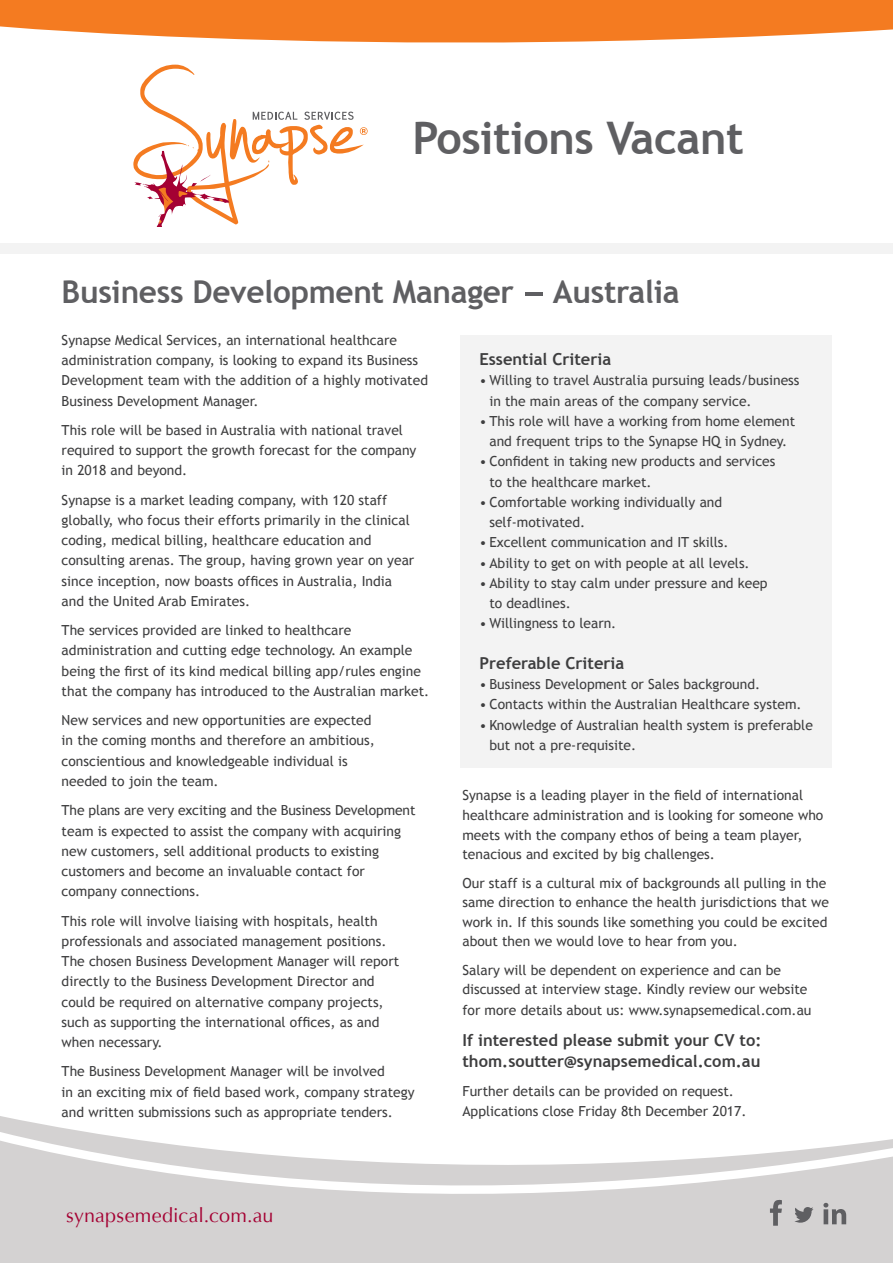
<style>
.page{position:relative;width:893px;height:1263px;background:#fff}
.page>*{position:absolute;margin:0;border:0;box-sizing:border-box;transform-origin:0 0}
.t1{font:700 44.85px "Trebuchet MS";letter-spacing:-.01em;color:#5f5f62}
.t2{font:700 31.5px "Trebuchet MS";letter-spacing:-.01em;color:#5f5f62}
.t3{font:19.8px "Optima";letter-spacing:.01em;color:#a40133}
.t4{font:700 16.5px/21px "Trebuchet MS";color:#3e3e3f}
.t5{font:13.8px/20.2px "Trebuchet MS";color:#3e3e3f}
</style>
<div class="page">
<div style="left:461px;top:336px;width:371px;height:432px;background:#f3f3f3"></div>
<div style="left:0;top:1222px;width:893px;height:41px;background:#d4d2d2"></div>
<svg style="left:0;top:1116px;width:893px;height:106px"></svg>
<svg style="left:0;top:0;width:893px;height:65px;fill:#f47b21"></svg>
<div style="left:0;top:243px;width:893px;height:10px;background:#f3f3f3"></div>
<svg style="left:770px;top:1200px;width:12px;height:26px"></svg>
<svg style="left:794px;top:1205px;width:19px;height:21px"></svg>
<svg style="left:823px;top:1203px;width:23px;height:21px"></svg>
<svg style="left:133px;top:65px;width:235px;height:161px"></svg>
<p class="t1" style="left:413px;top:110px;width:333px">Positions Vacant</p>
<p class="t2" style="left:62px;top:272px;width:620px">Business Development Manager – Australia</p>
<p class="t5" style="left:62px;top:330px;width:368px">Synapse Medical Services, an international healthcare administration company, is looking to expand its Business Development team with the addition of a highly motivated Business Development Manager.</p>
<p class="t5" style="left:62px;top:420px;width:356px">This role will be based in Australia with national travel required to support the growth forecast for the company in 2018 and beyond.</p>
<p class="t5" style="left:62px;top:490px;width:354px">Synapse is a market leading company, with 120 staff globally, who focus their efforts primarily in the clinical coding, medical billing, healthcare education and consulting arenas. The group, having grown year on year since inception, now boasts offices in Australia, India and the United Arab Emirates.</p>
<p class="t5" style="left:62px;top:620px;width:369px">The services provided are linked to healthcare administration and cutting edge technology. An example being the first of its kind medical billing app/rules engine that the company has introduced to the Australian market.</p>
<p class="t5" style="left:62px;top:710px;width:315px">New services and new opportunities are expected in the coming months and therefore an ambitious, conscientious and knowledgeable individual is needed to join the team.</p>
<p class="t5" style="left:62px;top:800px;width:355px">The plans are very exciting and the Business Development team is expected to assist the company with acquiring new customers, sell additional products to existing customers and become an invaluable contact for company connections.</p>
<p class="t5" style="left:62px;top:911px;width:339px">This role will involve liaising with hospitals, health professionals and associated management positions.<br>The chosen Business Development Manager will report directly to the Business Development Director and could be required on alternative company projects, such as supporting the international offices, as and when necessary.</p>
<p class="t5" style="left:62px;top:1061px;width:354px">The Business Development Manager will be involved<br>in an exciting mix of field based work, company strategy and written submissions such as appropriate tenders.</p>
<p class="t4" style="left:479px;top:349px;width:133px">Essential Criteria</p>
<p class="t5" style="left:489px;top:370px;width:312px;text-indent:-10px">• Willing to travel Australia pursuing leads/business in the main areas of the company service.</p>
<p class="t5" style="left:479px;top:411px;width:317px;text-align:center">• This role will have a working from home element and frequent trips to the Synapse HQ in Sydney.</p>
<p class="t5" style="left:489px;top:451px;width:287px;text-indent:-10px">• Confident in taking new products and services to the healthcare market.</p>
<p class="t5" style="left:489px;top:492px;width:234px;text-indent:-10px">• Comfortable working individually and self-motivated.</p>
<p class="t5" style="left:479px;top:532px;width:251px">• Excellent communication and IT skills.</p>
<p class="t5" style="left:479px;top:553px;width:272px">• Ability to get on with people at all levels.</p>
<p class="t5" style="left:489px;top:573px;width:280px;text-indent:-10px">• Ability to stay calm under pressure and keep to deadlines.</p>
<p class="t5" style="left:479px;top:613px;width:138px">• Willingness to learn.</p>
<p class="t4" style="left:479px;top:652px;width:146px">Preferable Criteria</p>
<p class="t5" style="left:479px;top:674px;width:282px">• Business Development or Sales background.</p>
<p class="t5" style="left:479px;top:694px;width:324px">• Contacts within the Australian Healthcare system.</p>
<p class="t5" style="left:489px;top:715px;width:325px;text-indent:-10px">• Knowledge of Australian health system is preferable but not a pre-requisite.</p>
<p class="t5" style="left:462px;top:786px;width:362px;line-height:19.6px">Synapse is a leading player in the field of international healthcare administration and is looking for someone who meets with the company ethos of being a team player, tenacious and excited by big challenges.</p>
<p class="t5" style="left:462px;top:873px;width:368px;line-height:19.6px">Our staff is a cultural mix of backgrounds all pulling in the same direction to enhance the health jurisdictions that we work in. If this sounds like something you could be excited about then we would love to hear from you.</p>
<p class="t5" style="left:462px;top:960px;width:351px">Salary will be dependent on experience and can be discussed at interview stage. Kindly review our website for more details about us: www.synapsemedical.com.au</p>
<p class="t4" style="left:462px;top:1029px;width:301px">If interested please submit your CV to: thom.soutter@synapsemedical.com.au</p>
<p class="t5" style="left:462px;top:1081px;width:273px">Further details can be provided on request.</p>
<p class="t5" style="left:462px;top:1101px;width:286px">Applications close Friday 8th December 2017.</p>
<p class="t3" style="left:66px;top:1203px;width:209px">synapsemedical.com.au</p>
</div>
